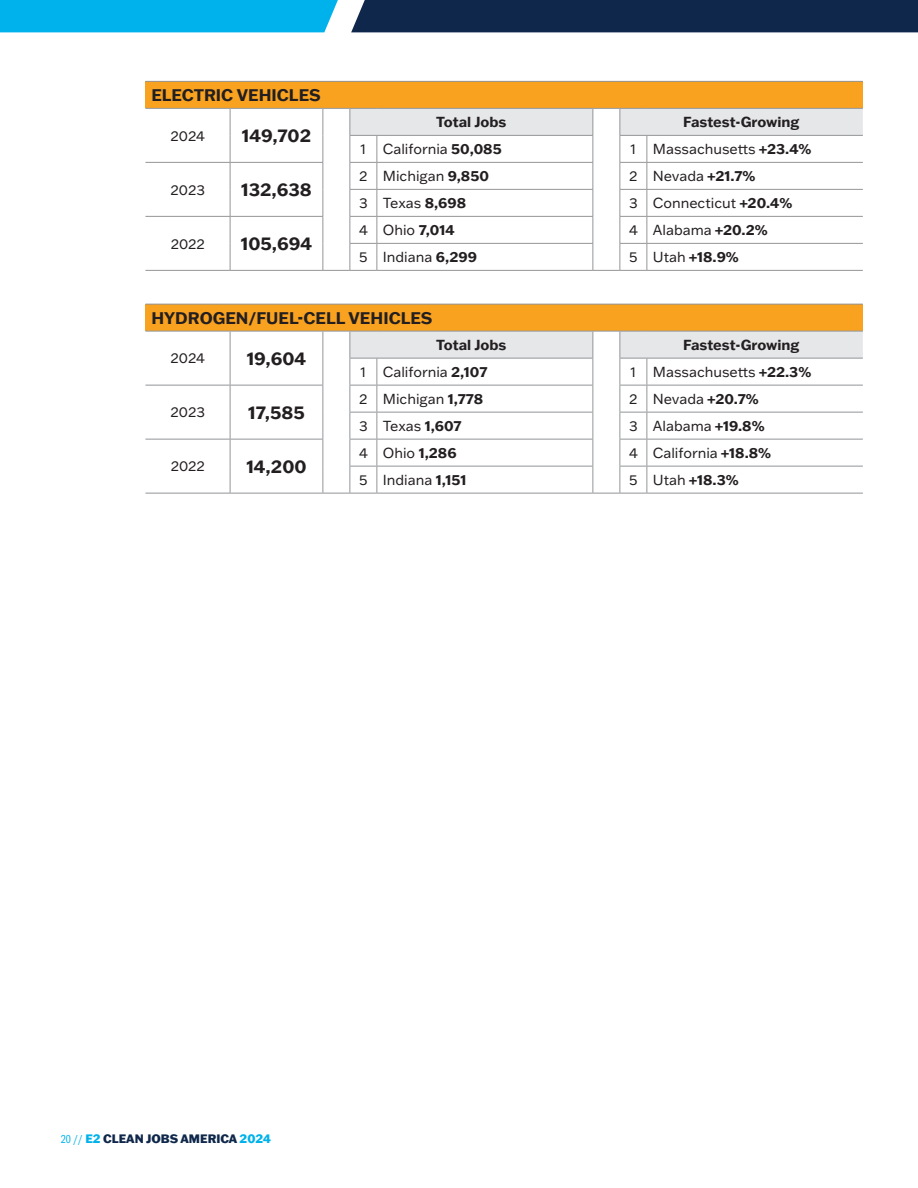
<style>
.page{position:relative;width:918px;height:1188px;background:#fff}
.page>*{position:absolute;margin:0;border:0;box-sizing:border-box;transform-origin:0 0}
.Text{font:700 18px "Franklin Gothic ATF";color:#231f20}
.Text-2{font:700 16.5px "Franklin Gothic ATF";color:#231f20}
.Text-3{font:14.25px "Franklin Gothic ATF";color:#231f20}
.Text-4{font:700 14.25px "Franklin Gothic ATF";color:#231f20}
.t1{font:800 12px "Franklin Gothic ATF";color:#0e274a}
.s1{font-weight:700}
.s2{font-weight:400}
.s3{font-family:"Franklin Gothic LT Pro Bk Cm";font-weight:400;color:#00b2eb}
.s4{color:#00b2eb}
</style>
<div class="page">
<svg style="left:0;top:0;width:918px;height:32px;background:#105f89"></svg>
<div style="left:145px;top:81px;width:718px;height:27px;background:#f9a220"></div>
<hr style="left:145px;top:81px;width:85px;height:1px;background:#939598">
<hr style="left:230px;top:81px;width:93px;height:1px;background:#939598">
<svg style="left:323px;top:81px;width:54px;height:1px"></svg>
<hr style="left:377px;top:81px;width:216px;height:1px;background:#939598">
<svg style="left:593px;top:81px;width:54px;height:1px"></svg>
<hr style="left:647px;top:81px;width:216px;height:1px;background:#939598">
<hr style="left:145px;top:108px;width:85px;height:1px;background:#939598">
<hr style="left:230px;top:108px;width:93px;height:1px;background:#939598">
<hr style="left:145px;top:162px;width:85px;height:1px;background:#939598">
<hr style="left:230px;top:162px;width:93px;height:1px;background:#939598">
<hr style="left:145px;top:216px;width:85px;height:1px;background:#939598">
<hr style="left:230px;top:216px;width:93px;height:1px;background:#939598">
<svg style="left:230px;top:109px;width:1px;height:161px"></svg>
<hr style="left:145px;top:270px;width:85px;height:1px;background:#939598">
<hr style="left:230px;top:270px;width:93px;height:1px;background:#939598">
<svg style="left:322px;top:108px;width:541px;height:163px"></svg>
<hr style="left:647px;top:270px;width:216px;height:1px;background:#939598">
<div style="left:145px;top:304px;width:718px;height:27px;background:#f9a220"></div>
<hr style="left:145px;top:304px;width:85px;height:1px;background:#939598">
<hr style="left:230px;top:304px;width:93px;height:1px;background:#939598">
<svg style="left:323px;top:304px;width:54px;height:1px"></svg>
<hr style="left:377px;top:304px;width:216px;height:1px;background:#939598">
<svg style="left:593px;top:304px;width:54px;height:1px"></svg>
<hr style="left:647px;top:304px;width:216px;height:1px;background:#939598">
<hr style="left:145px;top:331px;width:85px;height:1px;background:#939598">
<hr style="left:230px;top:331px;width:93px;height:1px;background:#939598">
<hr style="left:145px;top:385px;width:85px;height:1px;background:#939598">
<hr style="left:230px;top:385px;width:93px;height:1px;background:#939598">
<hr style="left:145px;top:439px;width:85px;height:1px;background:#939598">
<hr style="left:230px;top:439px;width:93px;height:1px;background:#939598">
<svg style="left:230px;top:331px;width:1px;height:162px"></svg>
<hr style="left:145px;top:493px;width:85px;height:1px;background:#939598">
<hr style="left:230px;top:493px;width:93px;height:1px;background:#939598">
<svg style="left:322px;top:331px;width:541px;height:163px"></svg>
<hr style="left:647px;top:493px;width:216px;height:1px;background:#939598">
<p class="Text-2" style="left:151px;top:84px;width:171px">ELECTRIC VEHICLES</p>
<p class="Text-3" style="left:171px;top:126px;width:36px">2024</p>
<p class="Text" style="left:242px;top:124px;width:71px">149,702</p>
<p class="Text-3" style="left:171px;top:180px;width:36px">2023</p>
<p class="Text" style="left:241px;top:178px;width:72px">132,638</p>
<p class="Text-3" style="left:171px;top:234px;width:36px">2022</p>
<p class="Text" style="left:241px;top:232px;width:73px">105,694</p>
<p class="Text-4" style="left:436px;top:113px;width:72px">Total Jobs</p>
<p class="Text-4" style="left:683px;top:113px;width:118px">Fastest-Growing</p>
<p class="Text-3" style="left:361px;top:140px;width:7px">1</p>
<p class="Text-3" style="left:383px;top:140px;width:120px">California <span class="s1">50,085</span></p>
<p class="Text-3" style="left:631px;top:140px;width:7px">1</p>
<p class="Text-3" style="left:653px;top:140px;width:160px">Massachusetts <span class="s1">+23.4%</span></p>
<p class="Text-3" style="left:359px;top:167px;width:10px">2</p>
<p class="Text-3" style="left:383px;top:167px;width:108px">Michigan <span class="s1">9,850</span></p>
<p class="Text-3" style="left:629px;top:167px;width:10px">2</p>
<p class="Text-3" style="left:653px;top:167px;width:104px">Nevada <span class="s1">+21.7%</span></p>
<p class="Text-3" style="left:359px;top:194px;width:10px">3</p>
<p class="Text-3" style="left:383px;top:194px;width:85px">Texas <span class="s1">8,698</span></p>
<p class="Text-3" style="left:629px;top:194px;width:10px">3</p>
<p class="Text-3" style="left:653px;top:194px;width:141px">Connecticut <span class="s1">+20.4%</span></p>
<p class="Text-3" style="left:359px;top:221px;width:10px">4</p>
<p class="Text-4" style="left:383px;top:221px;width:73px"><span class="s2">Ohio</span> 7,014</p>
<p class="Text-3" style="left:629px;top:221px;width:10px">4</p>
<p class="Text-3" style="left:653px;top:221px;width:116px">Alabama <span class="s1">+20.2%</span></p>
<p class="Text-3" style="left:359px;top:248px;width:10px">5</p>
<p class="Text-3" style="left:383px;top:248px;width:96px">Indiana <span class="s1">6,299</span></p>
<p class="Text-3" style="left:629px;top:248px;width:10px">5</p>
<p class="Text-4" style="left:653px;top:248px;width:88px"><span class="s2">Utah</span> +18.9%</p>
<p class="Text-2" style="left:151px;top:307px;width:283px">HYDROGEN/FUEL-CELL VEHICLES</p>
<p class="Text-3" style="left:171px;top:349px;width:36px">2024</p>
<p class="Text" style="left:247px;top:346px;width:61px">19,604</p>
<p class="Text-4" style="left:436px;top:335px;width:72px">Total Jobs</p>
<p class="Text-4" style="left:683px;top:335px;width:118px">Fastest-Growing</p>
<p class="Text-3" style="left:361px;top:362px;width:7px">1</p>
<p class="Text-3" style="left:383px;top:362px;width:106px">California <span class="s1">2,107</span></p>
<p class="Text-3" style="left:631px;top:362px;width:7px">1</p>
<p class="Text-3" style="left:653px;top:362px;width:160px">Massachusetts <span class="s1">+22.3%</span></p>
<p class="Text-3" style="left:171px;top:403px;width:36px">2023</p>
<p class="Text" style="left:248px;top:400px;width:58px">17,585</p>
<p class="Text-3" style="left:171px;top:457px;width:36px">2022</p>
<p class="Text" style="left:246px;top:454px;width:62px">14,200</p>
<p class="Text-3" style="left:359px;top:389px;width:10px">2</p>
<p class="Text-3" style="left:383px;top:389px;width:102px">Michigan <span class="s1">1,778</span></p>
<p class="Text-3" style="left:629px;top:389px;width:10px">2</p>
<p class="Text-3" style="left:653px;top:389px;width:107px">Nevada <span class="s1">+20.7%</span></p>
<p class="Text-3" style="left:359px;top:416px;width:10px">3</p>
<p class="Text-3" style="left:383px;top:416px;width:80px">Texas <span class="s1">1,607</span></p>
<p class="Text-3" style="left:629px;top:416px;width:10px">3</p>
<p class="Text-3" style="left:653px;top:416px;width:113px">Alabama <span class="s1">+19.8%</span></p>
<p class="Text-3" style="left:359px;top:443px;width:10px">4</p>
<p class="Text-4" style="left:383px;top:443px;width:75px"><span class="s2">Ohio</span> 1,286</p>
<p class="Text-3" style="left:629px;top:443px;width:10px">4</p>
<p class="Text-3" style="left:653px;top:443px;width:120px">California <span class="s1">+18.8%</span></p>
<p class="Text-3" style="left:359px;top:470px;width:10px">5</p>
<p class="Text-3" style="left:383px;top:470px;width:85px">Indiana <span class="s1">1,151</span></p>
<p class="Text-3" style="left:629px;top:470px;width:10px">5</p>
<p class="Text-4" style="left:653px;top:470px;width:87px"><span class="s2">Utah</span> +18.3%</p>
<p class="t1" style="left:61px;top:1131px;width:212px"><span class="s3">20 //</span> <span class="s4">E2</span> CLEAN JOBS AMERICA <span class="s4">2024</span></p>
</div>
